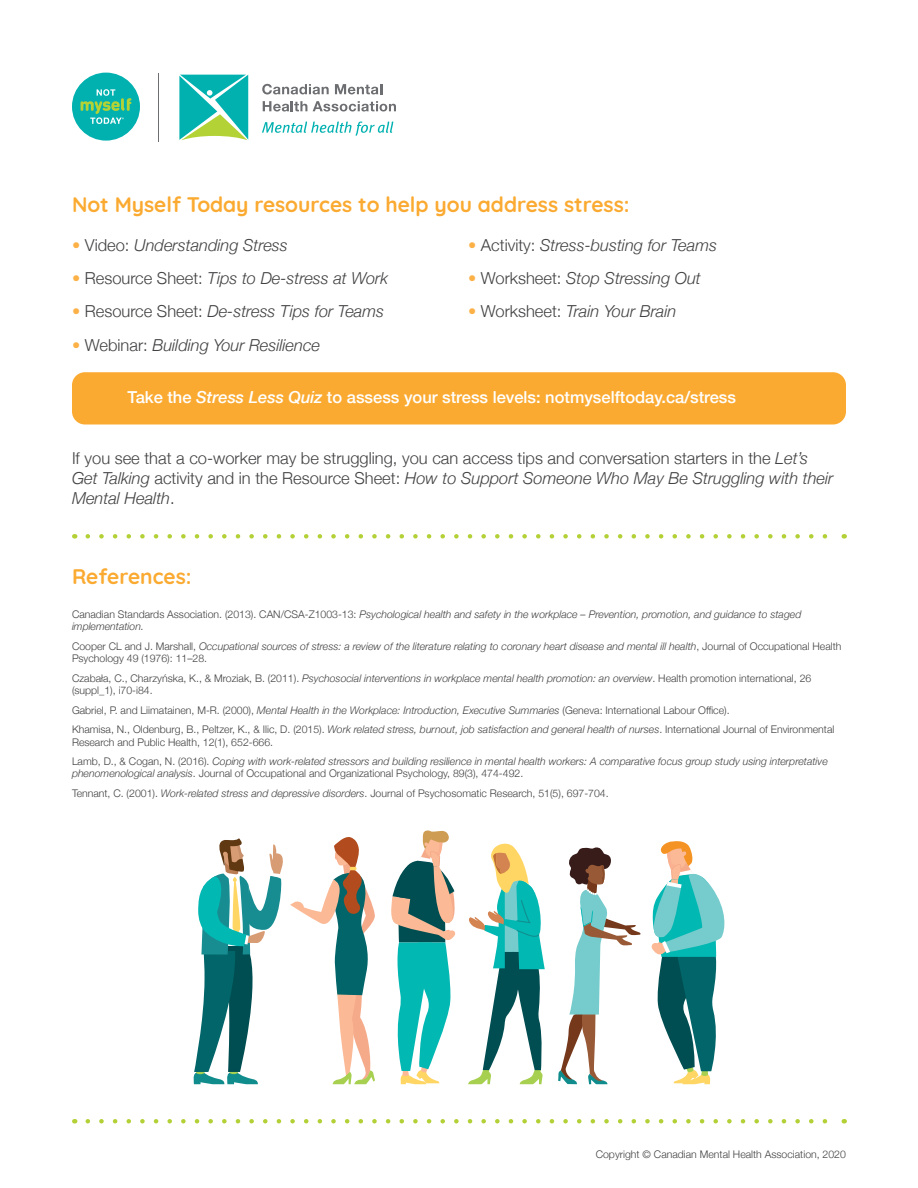
<style>
.page{position:relative;width:918px;height:1188px;background:#fff}
.page>*{position:absolute;margin:0;border:0;box-sizing:border-box;transform-origin:0 0}
.t1{font:700 21px "Quicksand";color:#fbaa31}
.t2{font:italic 300 16.5px "Helvetica Neue";color:#414042}
.t3{font:300 16.5px/19.8px "Helvetica Neue";color:#414042}
.t4{font:500 16.5px "Helvetica Neue";color:#fff}
.t5{font:300 10.5px/19.4px "Helvetica Neue";color:#414042}
.t6{font:italic 300 10.5px/12.6px "Helvetica Neue";color:#414042}
.s1{font-style:normal;color:#fcb147}
.s2{font-style:normal}
.s3{font-style:italic}
</style>
<div class="page">
<svg style="left:179px;top:75px;width:69px;height:65px"></svg>
<svg style="left:262px;top:84px;width:67px;height:10px"></svg>
<svg style="left:335px;top:84px;width:47px;height:10px"></svg>
<svg style="left:263px;top:101px;width:44px;height:11px"></svg>
<svg style="left:313px;top:101px;width:83px;height:11px"></svg>
<svg style="left:262px;top:121px;width:131px;height:15px"></svg>
<hr style="left:158px;top:73px;width:1px;height:68px;background:#6d6e71">
<div style="left:72px;top:73px;width:68px;height:68px;background:#00b1b0;border-radius:50%"></div>
<svg style="left:81px;top:89px;width:50px;height:35px"></svg>
<svg style="left:88px;top:1119px;width:740px;height:5px"></svg>
<div style="left:72px;top:372px;width:774px;height:52px;background:#fbaa31;border-radius:13px"></div>
<svg style="left:88px;top:534px;width:740px;height:5px"></svg>
<svg style="left:558px;top:841px;width:167px;height:243px"></svg>
<svg style="left:391px;top:830px;width:65px;height:254px"></svg>
<svg style="left:193px;top:837px;width:182px;height:247px"></svg>
<svg style="left:468px;top:843px;width:77px;height:241px"></svg>
<h1 class="t1" style="left:72px;top:187px;width:559px">Not Myself Today resources to help you address stress:</h1>
<h2 class="t2" style="left:72px;top:232px;width:217px"><span class="s1">•</span> <span class="s2">Video:</span> Understanding Stress</h2>
<h2 class="t2" style="left:72px;top:265px;width:318px"><span class="s1">•</span> <span class="s2">Resource Sheet:</span> Tips to De-stress at Work</h2>
<h2 class="t2" style="left:72px;top:298px;width:314px"><span class="s1">•</span> <span class="s2">Resource Sheet:</span> De-stress Tips for Teams</h2>
<h2 class="t2" style="left:72px;top:332px;width:250px"><span class="s1">•</span> <span class="s2">Webinar:</span> Building Your Resilience</h2>
<h2 class="t2" style="left:468px;top:232px;width:251px"><span class="s1">•</span> <span class="s2">Activity:</span> Stress-busting for Teams</h2>
<h2 class="t2" style="left:468px;top:265px;width:234px"><span class="s1">•</span> <span class="s2">Worksheet:</span> Stop Stressing Out</h2>
<h2 class="t2" style="left:468px;top:298px;width:210px"><span class="s1">•</span> <span class="s2">Worksheet:</span> Train Your Brain</h2>
<h2 class="t4" style="left:128px;top:384px;width:610px">Take the <span class="s3">Stress Less Quiz</span> to assess your stress levels: notmyselftoday.ca/stress</h2>
<h2 class="t3" style="left:72px;top:447px;width:763px">If you see that a co-worker may be struggling, you can access tips and conversation starters in the <span class="s3">Let’s<br>Get Talking</span> activity and in the Resource Sheet: <span class="s3">How to Support Someone Who May Be Struggling with their<br>Mental Health</span>.</h2>
<h1 class="t1" style="left:72px;top:559px;width:121px">References:</h1>
<p class="t6" style="left:72px;top:607px;width:731px"><span class="s2">Canadian Standards Association. (2013). CAN/CSA-Z1003-13:</span> Psychological health and safety in the workplace – Prevention, promotion, and guidance to staged implementation.</p>
<p class="t6" style="left:72px;top:639px;width:771px"><span class="s2">Cooper CL and J. Marshall,</span> Occupational sources of stress: a review of the literature relating to coronary heart disease and mental ill health<span class="s2">, Journal of Occupational Health<br>Psychology 49 (1976): 11–28.</span></p>
<p class="t5" style="left:72px;top:671px;width:741px;line-height:12.6px">Czabała, C., Charzyńska, K., &amp; Mroziak, B. (2011). <span class="s3">Psychosocial interventions in workplace mental health promotion: an overview</span>. Health promotion international, 26 (suppl_1), i70-i84.</p>
<p class="t5" style="left:72px;top:699px;width:764px">Gabriel, P. and Liimatainen, M-R. (2000), <span class="s3">Mental Health in the Workplace: Introduction, Executive Summaries</span> (Geneva: International Labour Office).<br>Khamisa, N., Oldenburg, B., Peltzer, K., &amp; Ilic, D. (2015). <span class="s3">Work related stress, burnout, job satisfaction and general health of nurses</span>. International Journal of Environmental</p>
<p class="t6" style="left:72px;top:731px;width:757px;line-height:19.4px"><span class="s2">Research and Public Health, 12(1), 652-666.<br>Lamb, D., &amp; Cogan, N. (2016).</span> Coping with work‐related stressors and building resilience in mental health workers: A comparative focus group study using interpretative</p>
<p class="t5" style="left:72px;top:763px;width:538px"><span class="s3">phenomenological analysis</span>. Journal of Occupational and Organizational Psychology, 89(3), 474-492.<br>Tennant, C. (2001). <span class="s3">Work-related stress and depressive disorders</span>. Journal of Psychosomatic Research, 51(5), 697-704.</p>
<p class="t5" style="left:596px;top:1143px;width:252px">Copyright © Canadian Mental Health Association, 2020</p>
</div>
